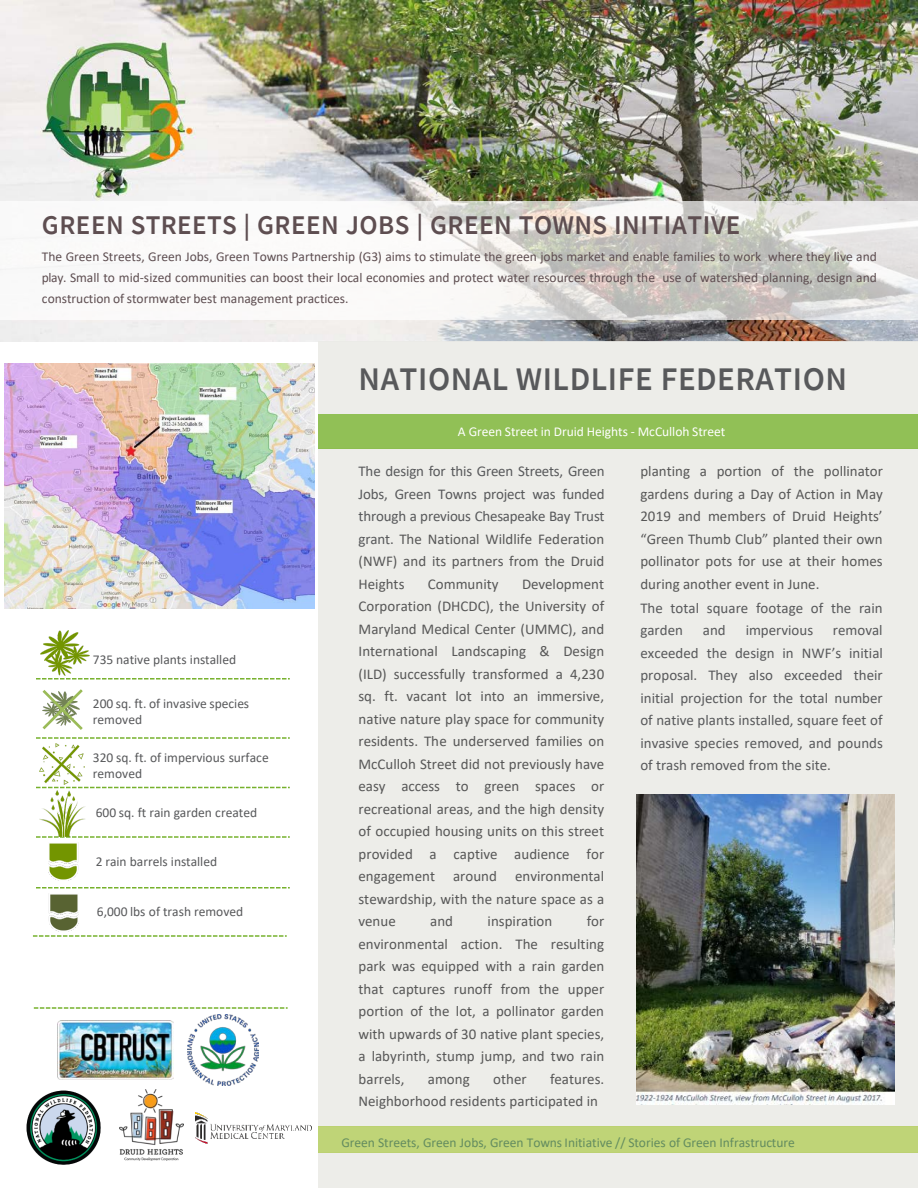
<style>
.page{position:relative;width:918px;height:1188px;background:#fff}
.page>*{position:absolute;margin:0;border:0;box-sizing:border-box;transform-origin:0 0}
.t1{font:600 33px "Source Sans Pro";letter-spacing:.015em;color:#58595b}
.t2{font:600 27px "Source Sans Pro";letter-spacing:.02em;color:#5e4e51}
.t3{font:15px/22.5px "Calibri";color:#575757;text-align:justify}
.t4{font:15px/22.5px "Calibri";color:#58595b;text-align:justify}
.t5{font:13.5px/21px "Calibri";color:#5e4e51;text-align:justify}
.t6{font:13.5px/16.2px "Calibri";color:#58595b}
.t7{font:13.5px "Calibri";letter-spacing:-.005em;color:#638c5f}
.t8{font:13.5px "Calibri";color:#fff}
.s1{color:#575757}
</style>
<div class="page">
<img style="left:0;top:0;width:918px;height:342px">
<div style="left:319px;top:342px;width:599px;height:72px;background:#ebebe7"></div>
<div style="left:319px;top:448px;width:599px;height:679px;background:#ebebe7"></div>
<div style="left:319px;top:1153px;width:599px;height:35px;background:#ebebe7"></div>
<div style="left:319px;top:414px;width:599px;height:34px;background:#91c056"></div>
<div style="left:319px;top:1127px;width:599px;height:26px;background:#bfd477"></div>
<div style="left:0;top:201px;width:918px;height:119px;background:#fff;opacity:.7"></div>
<img style="left:187px;top:1015px;width:72px;height:70px">
<img style="left:58px;top:1021px;width:115px;height:58px">
<svg style="left:36px;top:678px;width:254px;height:2px"></svg>
<svg style="left:36px;top:787px;width:254px;height:1px"></svg>
<svg style="left:36px;top:836px;width:254px;height:2px"></svg>
<svg style="left:36px;top:887px;width:254px;height:2px"></svg>
<svg style="left:34px;top:1007px;width:254px;height:2px"></svg>
<svg style="left:36px;top:737px;width:254px;height:2px"></svg>
<img style="left:48px;top:843px;width:30px;height:38px">
<img style="left:40px;top:630px;width:49px;height:45px">
<img style="left:39px;top:744px;width:45px;height:41px">
<img style="left:39px;top:791px;width:46px;height:45px">
<svg style="left:42px;top:689px;width:41px;height:41px"></svg>
<img style="left:196px;top:1113px;width:115px;height:30px">
<img style="left:120px;top:1090px;width:63px;height:70px">
<img style="left:26px;top:1090px;width:75px;height:75px">
<img style="left:4px;top:363px;width:310px;height:246px">
<img style="left:636px;top:794px;width:258px;height:310px">
<svg style="left:33px;top:935px;width:254px;height:2px"></svg>
<img style="left:48px;top:894px;width:30px;height:38px">
<p class="t2" style="left:42px;top:207px;width:700px">GREEN STREETS | GREEN JOBS | GREEN TOWNS INITIATIVE</p>
<p class="t5" style="left:42px;top:246px;width:837px">The Green Streets, Green Jobs, Green Towns Partnership (G3) aims to stimulate the green jobs market and enable families to work where they live and play. Small to mid-sized communities can boost their local economies and protect water resources through the use of watershed planning, design and construction of stormwater best management practices.</p>
<p class="t1" style="left:359px;top:358px;width:490px">NATIONAL WILDLIFE FEDERATION</p>
<p class="t6" style="left:93px;top:651px;width:145px">735 native plants installed</p>
<p class="t6" style="left:93px;top:695px;width:158px">200 sq. ft. of invasive species removed</p>
<p class="t6" style="left:93px;top:749px;width:177px">320 sq. ft. of impervious surface removed</p>
<p class="t6" style="left:96px;top:804px;width:163px">600 sq. ft rain garden created</p>
<p class="t6" style="left:96px;top:853px;width:123px">2 rain barrels installed</p>
<p class="t6" style="left:97px;top:903px;width:148px">6,000 lbs of trash removed</p>
<p class="t8" style="left:458px;top:422px;width:269px">A Green Street in Druid Heights - McCulloh Street</p>
<p class="t4" style="left:359px;top:459px;width:248px">The design for this Green Streets, Green Jobs, Green Towns project was funded through a previous Chesapeake Bay Trust grant. <span class="s1">The National Wildlife Federation (NWF) and its partners from the Druid Heights</span></p>
<p class="t3" style="left:640px;top:459px;width:244px">planting a portion of the pollinator gardens during a Day of Action in May 2019 and members of Druid Heights’ “Green Thumb Club” planted their own pollinator pots for use at their homes during another event in June.</p>
<p class="t4" style="left:640px;top:596px;width:244px">The total square footage of the rain garden</p>
<p class="t3" style="left:359px;top:572px;width:247px;text-indent:163px">Development Corporation (DHCDC), the University of Maryland Medical Center (UMMC), and International Landscaping &amp; Design (ILD) successfully transformed a 4,230 sq. ft. vacant lot into an immersive, native nature play space for community residents. The underserved families on McCulloh Street did not previously have easy access to green spaces or recreational areas, and the high density of occupied housing units on this street provided a captive audience for engagement around environmental stewardship, with the nature space as a venue</p>
<p class="t3" style="left:428px;top:572px;width:72px">Community</p>
<p class="t4" style="left:640px;top:618px;width:244px;text-indent:193px">removal exceeded the design in NWF’s initial proposal. They also exceeded their initial projection for the total number of native plants installed, square feet of invasive species removed, and pounds of trash removed from the site.</p>
<p class="t4" style="left:703px;top:618px;width:24px">and</p>
<p class="t4" style="left:746px;top:618px;width:69px">impervious</p>
<p class="t3" style="left:359px;top:909px;width:247px;text-indent:228px">for environmental action. The resulting park was equipped with a rain garden that captures runoff from the upper portion of the lot, a pollinator garden with upwards of 30 native plant species, a labyrinth, stump jump, and two rain barrels,</p>
<p class="t3" style="left:430px;top:909px;width:24px">and</p>
<p class="t3" style="left:488px;top:909px;width:66px">inspiration</p>
<p class="t3" style="left:359px;top:1067px;width:247px;text-indent:192px">features.<br>Neighborhood residents participated in</p>
<p class="t7" style="left:341px;top:1133px;width:455px">Green Streets, Green Jobs, Green Towns Initiative // Stories of Green Infrastructure</p>
<p class="t3" style="left:428px;top:1067px;width:43px">among</p>
<p class="t3" style="left:493px;top:1067px;width:35px">other</p>
</div>
